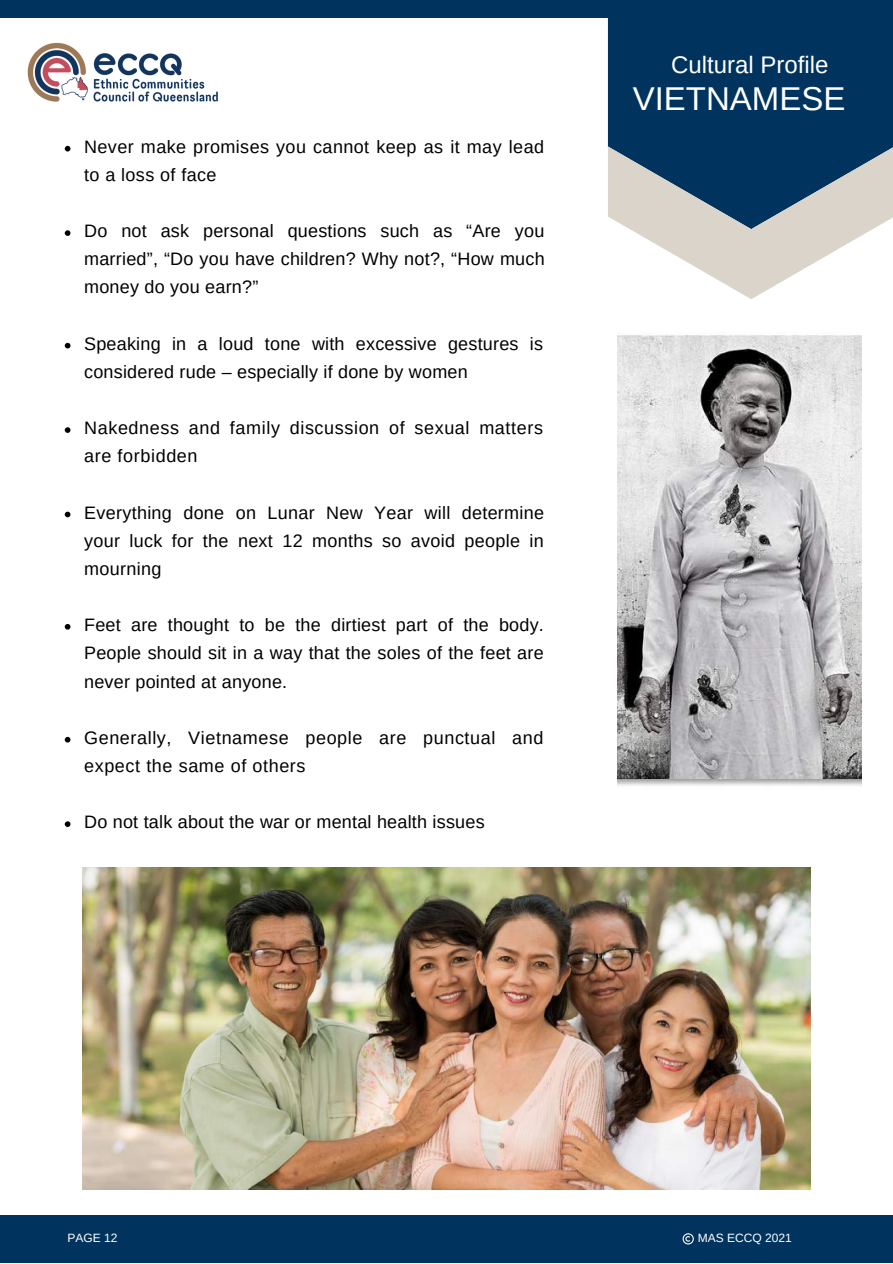
<style>
.page{position:relative;width:893px;height:1264px;background:#fff}
.page>*{position:absolute;margin:0;border:0;box-sizing:border-box;transform-origin:0 0}
.t1{font:33px "Arimo";color:#fff}
.t2{font:24px "Arimo";color:#fff}
.t3{font:18px/28px "Arimo";letter-spacing:.015em;color:#000;text-align:justify}
.t4{font:18px/28px "Arimo";letter-spacing:.035em;color:#000}
.t5{font:12px "Arimo";color:#fff}
</style>
<div class="page">
<div style="left:0;top:1214px;width:892px;height:48px;background:#00345e"></div>
<div style="left:608px;top:18px;width:284px;height:128px;background:#00345e"></div>
<svg style="left:608px;top:146px;width:284px;height:153px"></svg>
<svg style="left:65px;top:146px;width:5px;height:5px"></svg>
<svg style="left:65px;top:230px;width:5px;height:6px"></svg>
<svg style="left:65px;top:343px;width:5px;height:5px"></svg>
<svg style="left:65px;top:427px;width:5px;height:6px"></svg>
<svg style="left:65px;top:511px;width:5px;height:6px"></svg>
<svg style="left:65px;top:624px;width:5px;height:5px"></svg>
<svg style="left:65px;top:737px;width:5px;height:5px"></svg>
<svg style="left:65px;top:821px;width:5px;height:6px"></svg>
<div style="left:0;top:0;width:892px;height:18px;background:#00345e"></div>
<svg style="left:682px;top:1233px;width:11px;height:11px"></svg>
<img style="left:82px;top:867px;width:728px;height:322px">
<img style="left:617px;top:335px;width:244px;height:451px">
<img style="left:27px;top:42px;width:191px;height:60px">
<p class="t3" style="left:84px;top:132px;width:461px">Never make promises you cannot keep as it may lead to a loss of face</p>
<p class="t3" style="left:84px;top:217px;width:462px">Do not ask personal questions such as “Are you married”, “Do you have children? Why not?, “How much money do you earn?”</p>
<p class="t3" style="left:84px;top:329px;width:460px">Speaking in a loud tone with excessive gestures is considered rude – especially if done by women</p>
<p class="t4" style="left:84px;top:414px;width:460px">Nakedness and family discussion of sexual matters are forbidden</p>
<p class="t3" style="left:84px;top:498px;width:461px">Everything done on Lunar New Year will determine your luck for the next 12 months so avoid people in mourning</p>
<p class="t3" style="left:84px;top:611px;width:461px">Feet are thought to be the dirtiest part of the body.<br>People should sit in a way that the soles of the feet are never pointed at anyone.</p>
<p class="t4" style="left:84px;top:723px;width:460px">Generally, Vietnamese people are punctual and expect the same of others</p>
<p class="t3" style="left:84px;top:807px;width:402px">Do not talk about the war or mental health issues</p>
<h2 class="t2" style="left:671px;top:51px;width:159px">Cultural Profile</h2>
<h1 class="t1" style="left:632px;top:80px;width:214px">VIETNAMESE</h1>
<p class="t5" style="left:68px;top:1230px;width:51px">PAGE 12</p>
<p class="t5" style="left:697px;top:1230px;width:95px">MAS ECCQ 2021</p>
</div>
